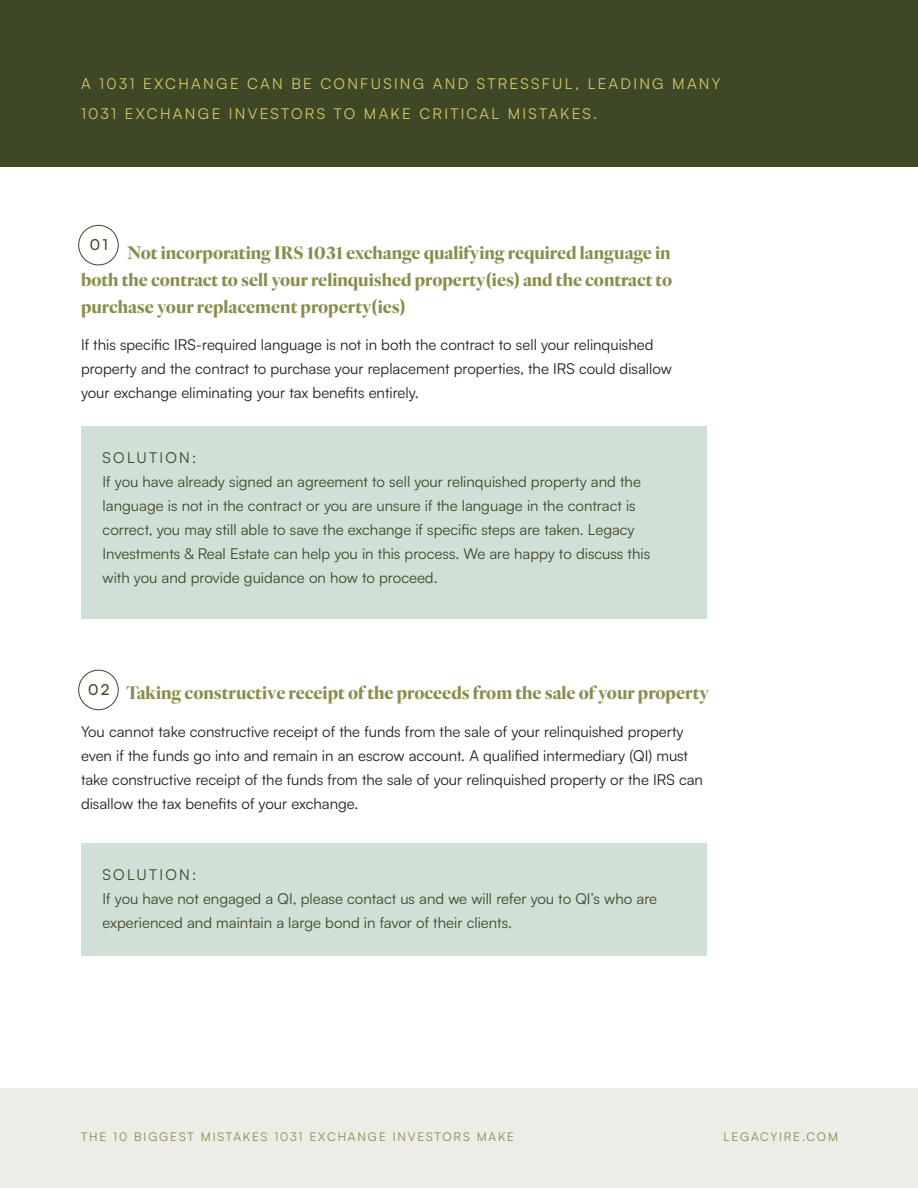
<style>
.page{position:relative;width:918px;height:1188px;background:#fff}
.page>*{position:absolute;margin:0;border:0;box-sizing:border-box;transform-origin:0 0}
.Subheaders{font:700 18px/27px "Reiher Headline";color:#8a8d4a;text-align:justify}
.Body{font:15px/24px "Satoshi";color:#3e4827}
.Subheaders-2{font:15px/24px "Satoshi";color:#231f20}
.Headers{font:15px/24px "Satoshi";color:#231f20}
.Intro_Copy{font:15px/30px "Satoshi";letter-spacing:.15em;color:#d3c763}
.Intro_Copy-2{font:15px "Satoshi";letter-spacing:.15em;color:#3e4827}
.Numbers{font:500 15px "Satoshi";color:#3e4827}
.t1{font:12px "Satoshi";letter-spacing:.15em;color:#8a8d4a}
</style>
<div class="page">
<div style="left:81px;top:426px;width:625px;height:193px;background:#d1e0d7"></div>
<div style="left:81px;top:843px;width:625px;height:113px;background:#d1e0d7"></div>
<div style="left:0;top:0;width:918px;height:166px;background:#3e4827"></div>
<div style="left:0;top:1089px;width:918px;height:99px;background:#edece6"></div>
<div style="left:78px;top:225px;width:41px;height:40px;border:1px solid #3e4827;border-radius:50%"></div>
<div style="left:78px;top:670px;width:41px;height:40px;border:1px solid #3e4827;border-radius:50%"></div>
<p class="Intro_Copy" style="left:81px;top:68px;width:641px">A 1031 EXCHANGE CAN BE CONFUSING AND STRESSFUL, LEADING MANY<br>1031 EXCHANGE INVESTORS TO MAKE CRITICAL MISTAKES.</p>
<p class="Numbers" style="left:90px;top:234px;width:20px">01</p>
<p class="Subheaders" style="left:81px;top:239px;width:593px;text-indent:46px">Not incorporating IRS 1031 exchange qualifying required language in both the contract to sell your relinquished property(ies) and the contract to purchase your replacement property(ies)</p>
<p class="Headers" style="left:81px;top:332px;width:592px">If this specific IRS-required language is not in both the contract to sell your relinquished property and the contract to purchase your replacement properties, the IRS could disallow your exchange eliminating your tax benefits entirely.</p>
<p class="Intro_Copy-2" style="left:103px;top:448px;width:95px">SOLUTION:</p>
<p class="Body" style="left:103px;top:469px;width:549px">If you have already signed an agreement to sell your relinquished property and the language is not in the contract or you are unsure if the language in the contract is correct, you may still able to save the exchange if specific steps are taken. Legacy Investments &amp; Real Estate can help you in this process. We are happy to discuss this with you and provide guidance on how to proceed.</p>
<p class="Numbers" style="left:88px;top:679px;width:23px">02</p>
<p class="Subheaders" style="left:126px;top:679px;width:584px">Taking constructive receipt of the proceeds from the sale of your property</p>
<p class="Subheaders-2" style="left:81px;top:719px;width:624px">You cannot take constructive receipt of the funds from the sale of your relinquished property even if the funds go into and remain in an escrow account. A qualified intermediary (QI) must take constructive receipt of the funds from the sale of your relinquished property or the IRS can disallow the tax benefits of your exchange.</p>
<p class="Intro_Copy-2" style="left:103px;top:865px;width:95px">SOLUTION:</p>
<p class="Body" style="left:103px;top:886px;width:556px">If you have not engaged a QI, please contact us and we will refer you to QI’s who are experienced and maintain a large bond in favor of their clients.</p>
<p class="t1" style="left:81px;top:1128px;width:435px">THE 10 BIGGEST MISTAKES 1031 EXCHANGE INVESTORS MAKE</p>
<p class="t1" style="left:724px;top:1128px;width:116px">LEGACYIRE.COM</p>
</div>
